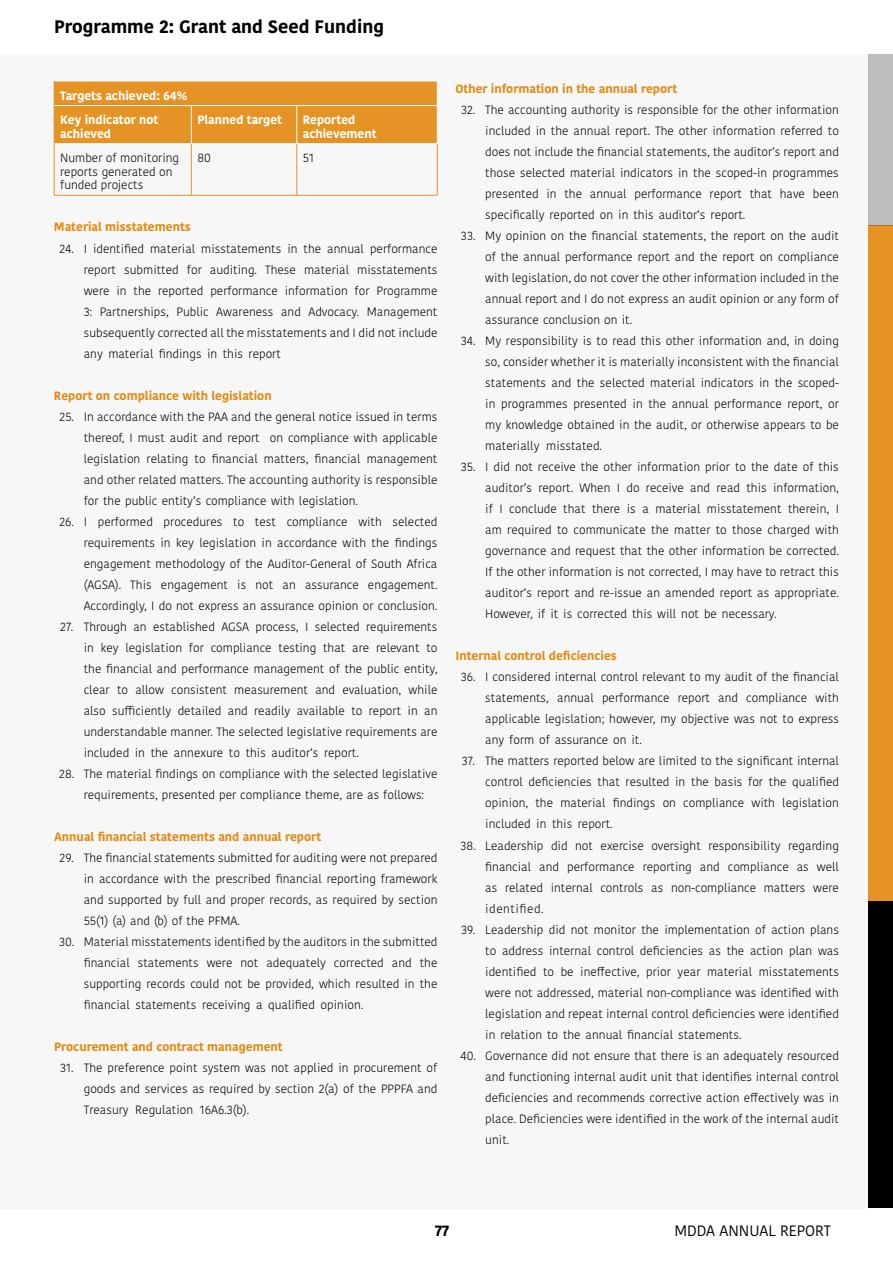
<style>
.page{position:relative;width:893px;height:1263px;background:#fff}
.page>*{position:absolute;margin:0;border:0;box-sizing:border-box;transform-origin:0 0}
.t1{font:700 18px "Kohinoor Bangla";color:#000}
.t2{font:15px "Kohinoor Bangla";color:#000}
.t3{font:700 15px "Kohinoor Bangla";color:#000}
.t4{font:300 12px/21px "Kohinoor Bangla";color:#000;text-align:justify}
.t5{font:700 12px "Kohinoor Bangla";color:#e18b12}
.t6{font:700 12px/24.6px "Kohinoor Bangla";color:#fff}
</style>
<div class="page">
<div style="left:0;top:54px;width:868px;height:1154px;background:#f7f7f7"></div>
<div style="left:868px;top:225px;width:25px;height:677px;background:#e59325"></div>
<div style="left:868px;top:54px;width:25px;height:171px;background:#bdbdbd"></div>
<div style="left:868px;top:901px;width:25px;height:307px;background:#000"></div>
<hr style="left:191px;top:144px;width:1px;height:51px;background:#e59325">
<hr style="left:297px;top:144px;width:1px;height:51px;background:#e59325">
<hr style="left:54px;top:144px;width:1px;height:51px;background:#e59325">
<hr style="left:437px;top:144px;width:1px;height:51px;background:#e59325">
<hr style="left:54px;top:195px;width:137px;height:1px;background:#e59325">
<hr style="left:191px;top:195px;width:106px;height:1px;background:#e59325">
<hr style="left:297px;top:195px;width:140px;height:1px;background:#e59325">
<svg style="left:54px;top:81px;width:384px;height:63px;background:#e6972e"></svg>
<hr style="left:54px;top:106px;width:1px;height:38px;background:#e59325">
<h1 class="t1" style="left:54px;top:10px;width:331px">Programme 2: Grant and Seed Funding</h1>
<p class="t6" style="left:60px;top:82px;width:129px">Targets achieved: 64%<br>Key indicator not</p>
<p class="t6" style="left:60px;top:121px;width:52px">achieved</p>
<p class="t6" style="left:197px;top:107px;width:86px">Planned target</p>
<p class="t6" style="left:303px;top:113px;width:75px;line-height:13.5px">Reported achievement</p>
<p class="t4" style="left:60px;top:151px;width:121px;line-height:13.5px;text-align:left">Number of monitoring reports generated on funded projects</p>
<p class="t4" style="left:197px;top:147px;width:15px">80</p>
<p class="t4" style="left:303px;top:147px;width:13px">51</p>
<p class="t5" style="left:54px;top:217px;width:138px">Material misstatements</p>
<p class="t4" style="left:84px;top:238px;width:355px;text-indent:-24px">24. I identified material misstatements in the annual performance report submitted for auditing. These material misstatements were in the reported performance information for Programme 3: Partnerships, Public Awareness and Advocacy. Management subsequently corrected all the misstatements and I did not include any material findings in this report</p>
<p class="t5" style="left:54px;top:385px;width:219px">Report on compliance with legislation</p>
<p class="t4" style="left:84px;top:406px;width:355px;text-indent:-24px">25. In accordance with the PAA and the general notice issued in terms thereof, I must audit and report on compliance with applicable legislation relating to financial matters, financial management and other related matters. The accounting authority is responsible for the public entity’s compliance with legislation.</p>
<p class="t4" style="left:84px;top:511px;width:355px;text-indent:-24px">26. I performed procedures to test compliance with selected requirements in key legislation in accordance with the findings engagement methodology of the Auditor-General of South Africa (AGSA). This engagement is not an assurance engagement.<br>Accordingly, I do not express an assurance opinion or conclusion.</p>
<p class="t4" style="left:84px;top:616px;width:355px;text-indent:-23px">27. Through an established AGSA process, I selected requirements in key legislation for compliance testing that are relevant to the financial and performance management of the public entity, clear to allow consistent measurement and evaluation, while also sufficiently detailed and readily available to report in an understandable manner. The selected legislative requirements are included in the annexure to this auditor’s report.</p>
<p class="t4" style="left:84px;top:763px;width:355px;text-indent:-25px">28. The material findings on compliance with the selected legislative requirements, presented per compliance theme, are as follows:</p>
<p class="t5" style="left:54px;top:826px;width:269px">Annual financial statements and annual report</p>
<p class="t4" style="left:84px;top:847px;width:355px;text-indent:-24px">29. The financial statements submitted for auditing were not prepared in accordance with the prescribed financial reporting framework and supported by full and proper records, as required by section 55(1) (a) and (b) of the PFMA.</p>
<p class="t4" style="left:84px;top:931px;width:355px;text-indent:-25px">30. Material misstatements identified by the auditors in the submitted financial statements were not adequately corrected and the supporting records could not be provided, which resulted in the financial statements receiving a qualified opinion.</p>
<p class="t5" style="left:54px;top:1036px;width:230px">Procurement and contract management</p>
<p class="t4" style="left:84px;top:1057px;width:355px;text-indent:-24px">31. The preference point system was not applied in procurement of goods and services as required by section 2(a) of the PPPFA and Treasury Regulation 16A6.3(b).</p>
<p class="t5" style="left:455px;top:79px;width:223px">Other information in the annual report</p>
<p class="t4" style="left:485px;top:100px;width:355px;text-indent:-24px">32. The accounting authority is responsible for the other information included in the annual report . The other information referred to does not include the financial statements, the auditor’s report and those selected material indicators in the scoped-in programmes presented in the annual performance report that have been specifically reported on in this auditor’s report.</p>
<p class="t4" style="left:485px;top:226px;width:355px;text-indent:-24px">33. My opinion on the financial statements, the report on the audit of the annual performance report and the report on compliance with legislation, do not cover the other information included in the annual report and I do not express an audit opinion or any form of assurance conclusion on it.</p>
<p class="t4" style="left:485px;top:331px;width:355px;text-indent:-24px">34. My responsibility is to read this other information and, in doing so, consider whether it is materially inconsistent with the financial statements and the selected material indicators in the scoped&shy;in programmes presented in the annual performance report, or my knowledge obtained in the audit, or otherwise appears to be materially misstated.</p>
<p class="t4" style="left:485px;top:457px;width:355px;text-indent:-24px">35. I did not receive the other information prior to the date of this auditor’s report. When I do receive and read this information, if I conclude that there is a material misstatement therein, I am required to communicate the matter to those charged with governance and request that the other information be corrected.<br>If the other information is not corrected, I may have to retract this auditor’s report and re-issue an amended report as appropriate.<br>However, if it is corrected this will not be necessary.</p>
<p class="t5" style="left:455px;top:646px;width:163px">Inter nal control deficiencies</p>
<p class="t4" style="left:485px;top:667px;width:355px;text-indent:-24px">36. I considered internal control relevant to my audit of the financial statements, annual performance report and compliance with applicable legislation; however, my objective was not to express any form of assurance on it.</p>
<p class="t4" style="left:485px;top:751px;width:355px;text-indent:-24px">37. The matters reported below are limited to the significant internal control deficiencies that resulted in the basis for the qualified opinion, the material findings on compliance with legislation included in this report.</p>
<p class="t4" style="left:485px;top:835px;width:355px;text-indent:-25px">38. Leadership did not exercise oversight responsibility regarding financial and performance reporting and compliance as well as related internal controls as non-compliance matters were identified.</p>
<p class="t4" style="left:485px;top:919px;width:355px;text-indent:-24px">39. Leadership did not monitor the implementation of action plans to address internal control deficiencies as the action plan was identified to be ineffective, prior year material misstatements were not addressed, material non-compliance was identified with legislation and repeat internal control deficiencies were identified in relation to the annual financial statements.</p>
<p class="t4" style="left:485px;top:1045px;width:355px;text-indent:-25px">40. Governance did not ensure that there is an adequately resourced and functioning internal audit unit that identifies internal control deficiencies and recommends corrective action effectively was in place. Deficiencies were identified in the work of the internal audit unit.</p>
<p class="t3" style="left:435px;top:1218px;width:16px">77</p>
<p class="t2" style="left:674px;top:1219px;width:158px">MDDA ANNUAL REPORT</p>
</div>
